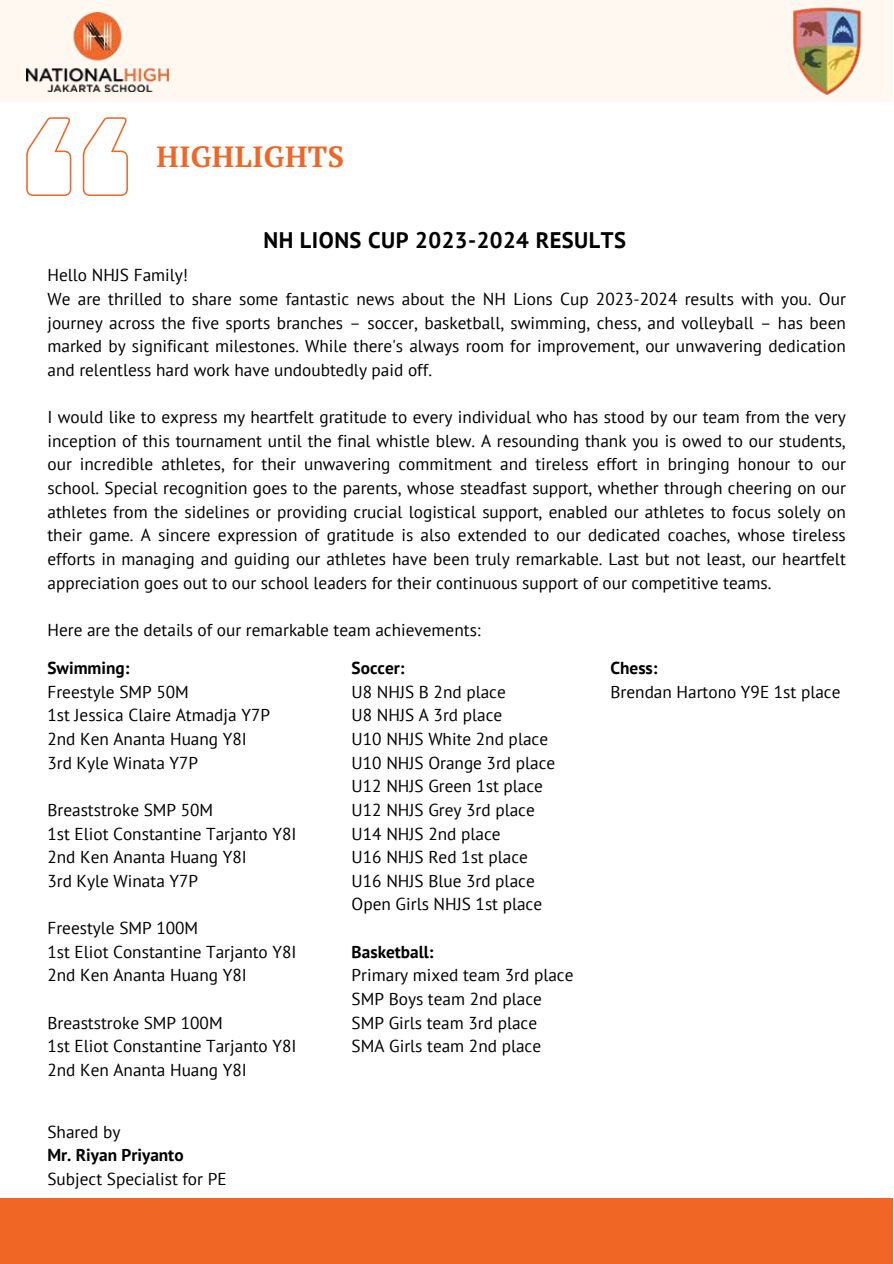
<style>
.page{position:relative;width:894px;height:1264px;background:#fff}
.page>*{position:absolute;margin:0;border:0;box-sizing:border-box;transform-origin:0 0}
.t1{font:700 29.1px "PT Serif";letter-spacing:.02em;color:#f06624}
.t2{font:700 22.5px "PT Sans";letter-spacing:.02em;color:#000}
.t3{font:17.25px/23.7px "PT Sans";color:#000;text-align:justify}
.t4{font:700 17.25px "PT Sans";color:#000}
</style>
<div class="page">
<div style="left:0;top:1197px;width:892px;height:66px;background:#f06624"></div>
<div style="left:1px;top:0;width:891px;height:102px;background:#fff8f0"></div>
<img style="left:26px;top:12px;width:142px;height:79px">
<img style="left:793px;top:7px;width:69px;height:88px">
<svg style="left:26px;top:117px;width:102px;height:79px"></svg>
<p class="t1" style="left:156px;top:136px;width:189px">HIGHLIGHTS</p>
<p class="t2" style="left:263px;top:225px;width:364px">NH LIONS CUP 2023-2024 RESULTS</p>
<p class="t3" style="left:47px;top:263px;width:142px">Hello NHJS Family!</p>
<p class="t3" style="left:47px;top:287px;width:799px">We are thrilled to share some fantastic news about the NH Lions Cup 2023-2024 results with you. Our journey across the five sports branches – soccer, basketball, swimming, chess, and volleyball – has been marked by significant milestones. While there's always room for improvement, our unwavering dedication and relentless hard work have undoubtedly paid off.</p>
<p class="t3" style="left:47px;top:405px;width:799px">I would like to express my heartfelt gratitude to every individual who has stood by our team from the very inception of this tournament until the final whistle blew. A resounding thank you is owed to our students, our incredible athletes, for their unwavering commitment and tireless effort in bringing honour to our school. Special recognition goes to the parents, whose steadfast support, whether through cheering on our athletes from the sidelines or providing crucial logistical support, enabled our athletes to focus solely on their game. A sincere expression of gratitude is also extended to our dedicated coaches, whose tireless efforts in managing and guiding our athletes have been truly remarkable. Last but not least, our heartfelt appreciation goes out to our school leaders for their continuous support of our competitive teams.</p>
<p class="t3" style="left:47px;top:617px;width:434px">Here are the details of our remarkable team achievements:</p>
<p class="t4" style="left:47px;top:656px;width:83px">Swimming:</p>
<p class="t3" style="left:47px;top:679px;width:143px">Freestyle SMP 50M</p>
<p class="t3" style="left:47px;top:703px;width:224px">1st Jessica Claire Atmadja Y7P</p>
<p class="t3" style="left:47px;top:726px;width:201px">2nd Ken Ananta Huang Y8I</p>
<p class="t3" style="left:47px;top:750px;width:152px">3rd Kyle Winata Y7P</p>
<p class="t3" style="left:47px;top:797px;width:167px">Breaststroke SMP 50M</p>
<p class="t3" style="left:47px;top:821px;width:250px">1st Eliot Constantine Tarjanto Y8I</p>
<p class="t3" style="left:47px;top:845px;width:201px">2nd Ken Ananta Huang Y8I</p>
<p class="t3" style="left:47px;top:868px;width:152px">3rd Kyle Winata Y7P</p>
<p class="t3" style="left:47px;top:915px;width:152px">Freestyle SMP 100M</p>
<p class="t3" style="left:47px;top:939px;width:250px">1st Eliot Constantine Tarjanto Y8I</p>
<p class="t3" style="left:47px;top:963px;width:201px">2nd Ken Ananta Huang Y8I</p>
<p class="t3" style="left:47px;top:1010px;width:177px">Breaststroke SMP 100M</p>
<p class="t3" style="left:47px;top:1034px;width:250px">1st Eliot Constantine Tarjanto Y8I</p>
<p class="t3" style="left:47px;top:1057px;width:201px">2nd Ken Ananta Huang Y8I</p>
<p class="t3" style="left:47px;top:1119px;width:74px">Shared by</p>
<p class="t4" style="left:47px;top:1143px;width:138px">Mr. Riyan Priyanto</p>
<p class="t3" style="left:47px;top:1166px;width:181px">Subject Specialist for PE</p>
<p class="t4" style="left:351px;top:656px;width:54px">Soccer:</p>
<p class="t3" style="left:351px;top:679px;width:156px">U8 NHJS B 2nd place</p>
<p class="t3" style="left:351px;top:703px;width:152px">U8 NHJS A 3rd place</p>
<p class="t3" style="left:351px;top:726px;width:198px">U10 NHJS White 2nd place</p>
<p class="t3" style="left:351px;top:750px;width:205px">U10 NHJS Orange 3rd place</p>
<p class="t3" style="left:351px;top:774px;width:193px">U12 NHJS Green 1st place</p>
<p class="t3" style="left:351px;top:797px;width:185px">U12 NHJS Grey 3rd place</p>
<p class="t3" style="left:351px;top:821px;width:150px">U14 NHJS 2nd place</p>
<p class="t3" style="left:351px;top:845px;width:178px">U16 NHJS Red 1st place</p>
<p class="t3" style="left:351px;top:868px;width:184px">U16 NHJS Blue 3rd place</p>
<p class="t3" style="left:351px;top:892px;width:192px">Open Girls NHJS 1st place</p>
<p class="t4" style="left:351px;top:940px;width:83px">Basketball:</p>
<p class="t3" style="left:351px;top:963px;width:223px">Primary mixed team 3rd place</p>
<p class="t3" style="left:351px;top:986px;width:192px">SMP Boys team 2nd place</p>
<p class="t3" style="left:351px;top:1010px;width:187px">SMP Girls team 3rd place</p>
<p class="t3" style="left:351px;top:1034px;width:191px">SMA Girls team 2nd place</p>
<p class="t4" style="left:610px;top:656px;width:48px">Chess:</p>
<p class="t3" style="left:610px;top:679px;width:231px">Brendan Hartono Y9E 1st place</p>
</div>
